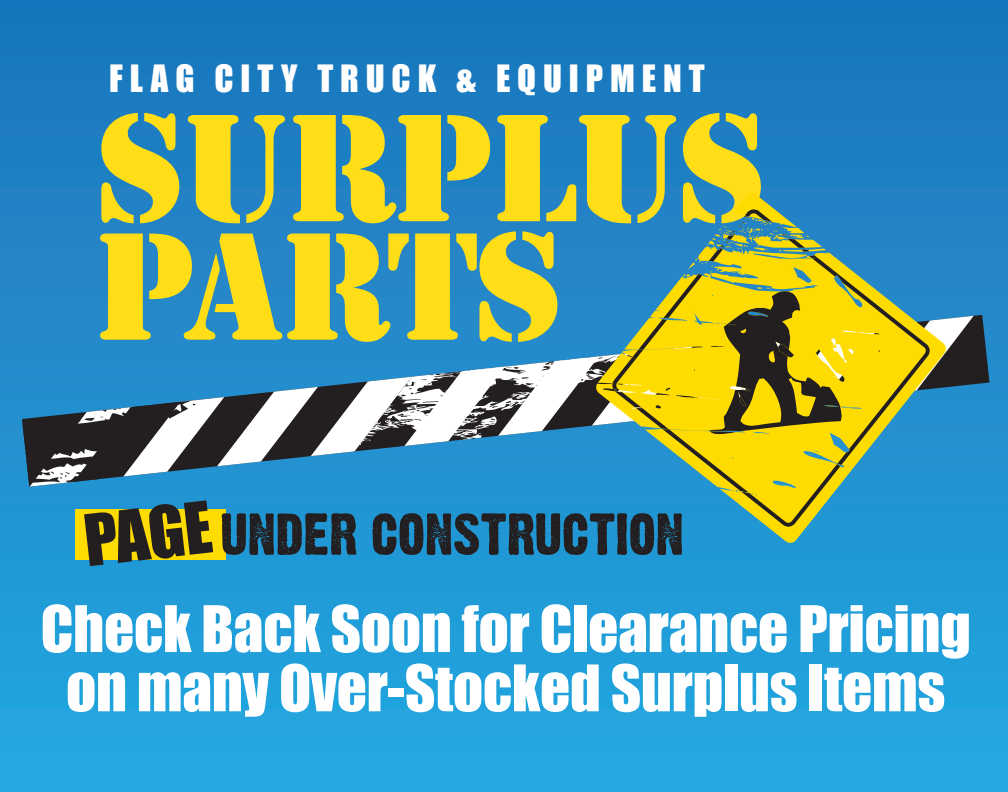
<style>
.page{position:relative;width:1008px;height:792px;background:#fff}
.page>*{position:absolute;margin:0;border:0;box-sizing:border-box;transform-origin:0 0}
.t1{font:141.9px/118.5px "Stencil Std";letter-spacing:-.025em;color:#ffdd17}
.t2{font:66px "Impact";color:#231f20}
.t3{font:59.3px/59.3px "Impact";letter-spacing:-.005em;color:#fff;text-align:center}
.t4{font:34.6px "Impact";letter-spacing:.2em;color:#fff}
</style>
<div class="page">
<div style="left:0;top:0;width:1008px;height:792px;background:linear-gradient(to bottom,#1c71b7,#25a7de)"></div>
<svg style="left:595px;top:192px;width:352px;height:352px;background:#2c8ec1"></svg>
<svg style="left:612px;top:209px;width:318px;height:318px;background:#579a95"></svg>
<svg style="left:23px;top:291px;width:950px;height:196px;background:#6a9688"></svg>
<div style="left:75px;top:509px;width:151px;height:50px;background:#ffdc01"></div>
<svg style="left:221px;top:513px;width:135px;height:42px;background:#244859"></svg>
<svg style="left:372px;top:513px;width:310px;height:42px;background:#214d66"></svg>
<p class="t4" style="left:109px;top:52px;width:597px">FLAG CITY TRUCK &amp; EQUIPMENT</p>
<h1 class="t1" style="left:96px;top:111px;width:672px">SURPLUS<br>PARTS</h1>
<p class="t2" style="left:78px;top:490px;width:129px;rotate:-7deg">PAGE</p>
<p class="t3" style="left:41px;top:598px;width:932px">Check Back Soon for Clearance Pricing on many Over-Stocked Surplus Items</p>
</div>
